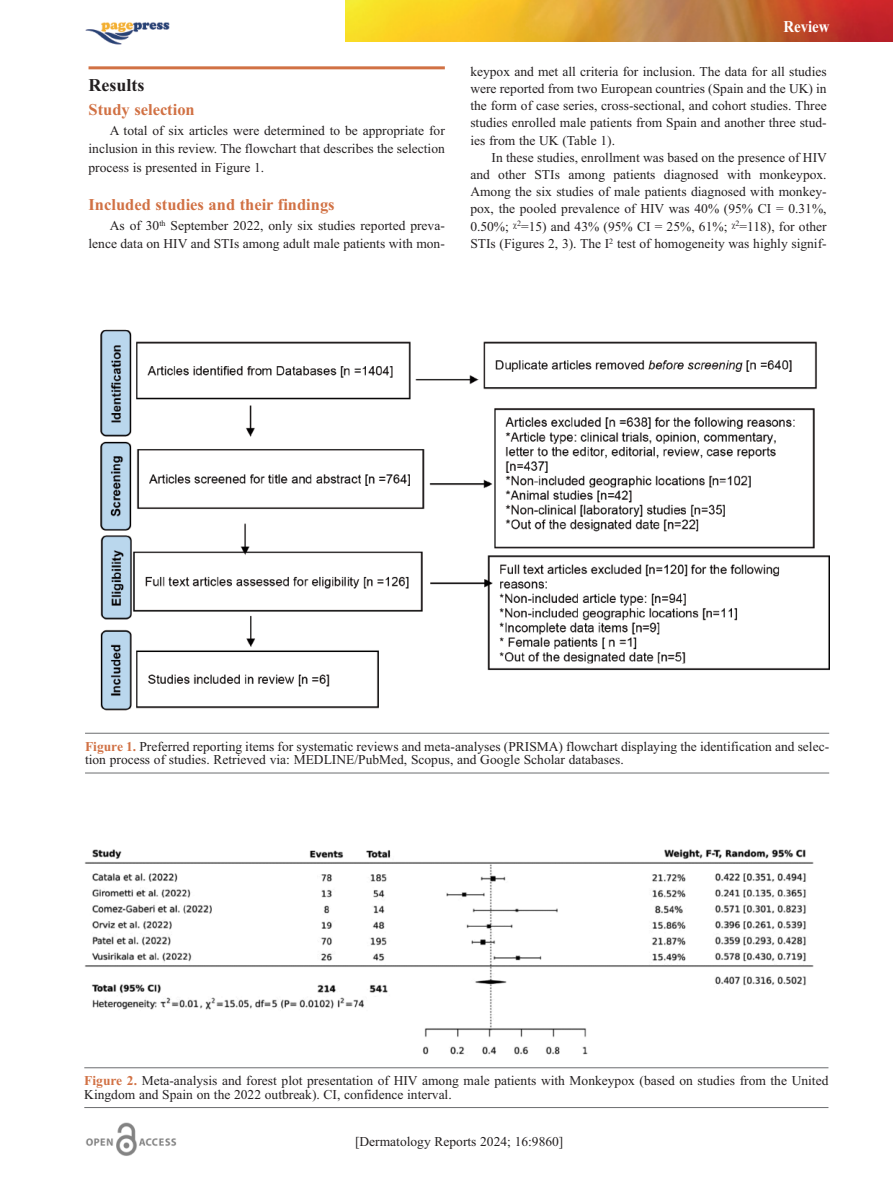
<style>
.page{position:relative;width:893px;height:1191px;background:#fff}
.page>*{position:absolute;margin:0;border:0;box-sizing:border-box;transform-origin:0 0}
.t1{font:700 18px "Times New Roman";color:#231f20}
.t2{font:700 16.5px "Times New Roman";color:#d17144}
.t3{font:700 16.5px "Times New Roman";color:#fff;scale:.9 1}
.t4{font:13.5px/17.2px "Times New Roman";color:#231f20;text-align:justify}
.s1{font-weight:700;color:#d17144}
</style>
<div class="page">
<img style="left:86px;top:1123px;width:91px;height:33px">
<img style="left:345px;top:0;width:548px;height:42px">
<img style="left:86px;top:22px;width:84px;height:23px">
<hr style="left:89px;top:66px;width:356px;height:3px;background:#d17144">
<hr style="left:85px;top:733px;width:744px;height:1px;background:#6c6d70">
<hr style="left:85px;top:772px;width:744px;height:1px;background:#6c6d70">
<img style="left:100px;top:329px;width:730px;height:382px">
<hr style="left:84px;top:1067px;width:744px;height:1px;background:#6c6d70">
<hr style="left:84px;top:1107px;width:744px;height:1px;background:#6c6d70">
<img style="left:85px;top:849px;width:729px;height:206px">
<h1 class="t1" style="left:89px;top:74px;width:58px">Results</h1>
<p class="t2" style="left:89px;top:100px;width:108px">Study selection</p>
<p class="t4" style="left:89px;top:121px;width:358px;line-height:18.1px;text-indent:21px">A total of six articles were determined to be appropriate for inclusion in this review. The flowchart that describes the selection process is presented in Figure 1.</p>
<p class="t2" style="left:89px;top:194px;width:248px">Included studies and their findings</p>
<p class="t4" style="left:89px;top:216px;width:358px;line-height:18.1px;text-align:right">As of 30<sup>th</sup> September 2022, only six studies reported preva&shy;lence data on HIV and STIs among adult male patients with mon-</p>
<p class="t3" style="left:783px;top:16px;width:53px">Review</p>
<p class="t4" style="left:470px;top:62px;width:358px">keypox and met all criteria for inclusion. The data for all studies were reported from two European countries (Spain and the UK) in the form of case series, cross-sectional, and cohort studies. Three studies enrolled male patients from Spain and another three stud&shy;ies from the UK (Table 1).</p>
<p class="t4" style="left:470px;top:148px;width:358px;text-indent:21px">In these studies, enrollment was based on the presence of HIV and other STIs among patients diagnosed with monkeypox.<br>Among the six studies of male patients diagnosed with monkey&shy;pox, the pooled prevalence of HIV was 40% (95% CI = 0.31%, 0.50%; ᵡ<sup>2</sup>=15) and 43% (95% CI = 25%, 61%; ᵡ<sup>2</sup>=118), for other STIs (Figures 2, 3). The I<sup>2</sup> test of homogeneity was highly signif-</p>
<p class="t4" style="left:85px;top:739px;width:746px;line-height:13.5px"><span class="s1">Figure 1.</span> Preferred reporting items for systematic reviews and meta-analyses (PRISMA) flowchart displaying the identification and selec&shy;tion process of studies. Retrieved via: MEDLINE/PubMed, Scopus, and Google Scholar databases.</p>
<p class="t4" style="left:84px;top:1073px;width:746px;line-height:13.5px"><span class="s1">Figure 2.</span> Meta-analysis and forest plot presentation of HIV among male patients with Monkeypox (based on studies from the United<br>Kingdom and Spain on the 2022 outbreak). CI, confidence interval.</p>
<p class="t4" style="left:355px;top:1132px;width:210px">[Dermatology Reports 2024; 16:9860]</p>
</div>
